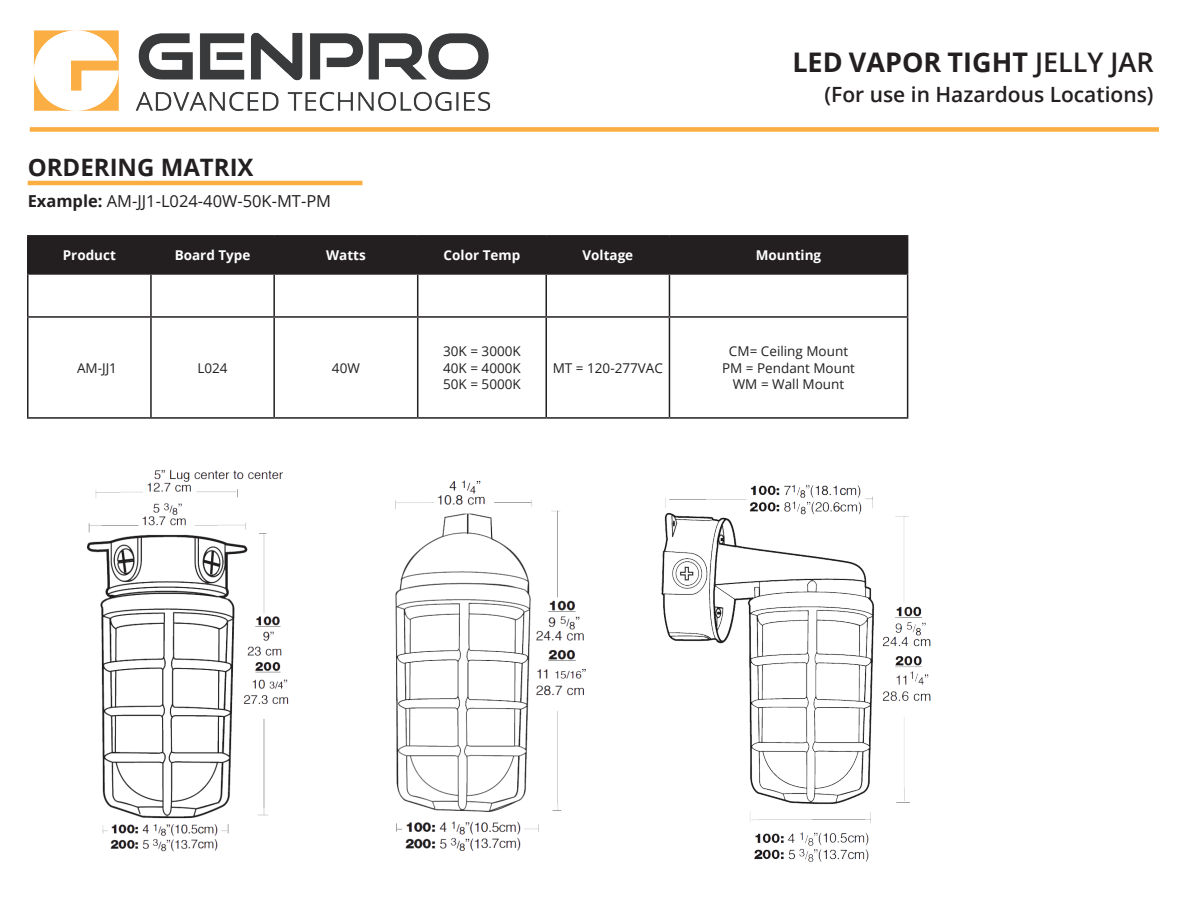
<style>
.page{position:relative;width:1188px;height:918px;background:#fff}
.page>*{position:absolute;margin:0;border:0;box-sizing:border-box;transform-origin:0 0}
.t1{font:700 27px "Open Sans";color:#231f20}
.t2{font:700 24px "Open Sans";color:#231f20}
.t3{font:600 21px "Open Sans";color:#231f20}
.t4{font:16.5px "Open Sans";color:#231f20}
.t5{font:13.5px/16.2px "Open Sans";color:#231f20;text-align:justify}
.t6{font:700 13.5px "Open Sans";color:#fff}
.s1{font-weight:600}
.s2{font-weight:700}
</style>
<div class="page">
<img style="left:34px;top:30px;width:457px;height:81px">
<div style="left:30px;top:127px;width:1129px;height:5px;background:#fbaf42"></div>
<hr style="left:28px;top:181px;width:334px;height:4px;background:#fbaf42">
<div style="left:28px;top:237px;width:879px;height:36px;background:#231f20"></div>
<hr style="left:27px;top:235px;width:124px;height:2px;background:#231f20">
<hr style="left:27px;top:237px;width:1px;height:36px;background:#231f20">
<hr style="left:151px;top:235px;width:123px;height:2px;background:#231f20">
<hr style="left:150px;top:237px;width:2px;height:36px;background:#231f20">
<hr style="left:274px;top:235px;width:144px;height:2px;background:#231f20">
<hr style="left:273px;top:237px;width:2px;height:36px;background:#231f20">
<hr style="left:418px;top:235px;width:128px;height:2px;background:#231f20">
<hr style="left:417px;top:237px;width:1px;height:36px;background:#231f20">
<hr style="left:546px;top:235px;width:123px;height:2px;background:#231f20">
<hr style="left:545px;top:237px;width:2px;height:36px;background:#231f20">
<hr style="left:669px;top:235px;width:239px;height:2px;background:#231f20">
<hr style="left:669px;top:237px;width:1px;height:36px;background:#231f20">
<hr style="left:907px;top:237px;width:1px;height:36px;background:#231f20">
<hr style="left:27px;top:273px;width:124px;height:2px;background:#231f20">
<hr style="left:27px;top:275px;width:1px;height:41px;background:#231f20">
<hr style="left:151px;top:273px;width:123px;height:2px;background:#231f20">
<hr style="left:150px;top:275px;width:2px;height:41px;background:#231f20">
<hr style="left:274px;top:273px;width:144px;height:2px;background:#231f20">
<hr style="left:273px;top:275px;width:2px;height:41px;background:#231f20">
<hr style="left:418px;top:273px;width:128px;height:2px;background:#231f20">
<hr style="left:417px;top:275px;width:1px;height:41px;background:#231f20">
<hr style="left:546px;top:273px;width:123px;height:2px;background:#231f20">
<hr style="left:545px;top:275px;width:2px;height:41px;background:#231f20">
<hr style="left:669px;top:273px;width:239px;height:2px;background:#231f20">
<hr style="left:669px;top:275px;width:1px;height:41px;background:#231f20">
<hr style="left:907px;top:275px;width:1px;height:41px;background:#231f20">
<hr style="left:27px;top:316px;width:124px;height:2px;background:#231f20">
<hr style="left:27px;top:318px;width:1px;height:99px;background:#231f20">
<hr style="left:151px;top:316px;width:123px;height:2px;background:#231f20">
<hr style="left:150px;top:318px;width:2px;height:99px;background:#231f20">
<hr style="left:274px;top:316px;width:144px;height:2px;background:#231f20">
<hr style="left:273px;top:318px;width:2px;height:99px;background:#231f20">
<hr style="left:418px;top:316px;width:128px;height:2px;background:#231f20">
<hr style="left:417px;top:318px;width:1px;height:99px;background:#231f20">
<hr style="left:546px;top:316px;width:123px;height:2px;background:#231f20">
<hr style="left:545px;top:318px;width:2px;height:99px;background:#231f20">
<hr style="left:669px;top:316px;width:239px;height:2px;background:#231f20">
<hr style="left:669px;top:318px;width:1px;height:99px;background:#231f20">
<hr style="left:907px;top:318px;width:1px;height:99px;background:#231f20">
<hr style="left:27px;top:417px;width:124px;height:2px;background:#231f20">
<hr style="left:151px;top:417px;width:123px;height:2px;background:#231f20">
<hr style="left:274px;top:417px;width:144px;height:2px;background:#231f20">
<hr style="left:418px;top:417px;width:128px;height:2px;background:#231f20">
<hr style="left:546px;top:417px;width:123px;height:2px;background:#231f20">
<hr style="left:669px;top:417px;width:239px;height:2px;background:#231f20">
<img style="left:87px;top:469px;width:202px;height:383px">
<img style="left:395px;top:480px;width:191px;height:371px">
<img style="left:661px;top:484px;width:270px;height:379px">
<h1 class="t1" style="left:792px;top:43px;width:363px">LED VAPOR TIGHT <span class="s1">JELLY JAR</span></h1>
<h3 class="t3" style="left:825px;top:79px;width:331px">(For use in Hazardous Locations)</h3>
<h2 class="t2" style="left:28px;top:150px;width:227px">ORDERING MATRIX</h2>
<p class="t4" style="left:28px;top:189px;width:305px"><span class="s2">Example:</span> AM-JJ1-L024-40W-50K-MT-PM</p>
<p class="t6" style="left:63px;top:246px;width:55px">Product</p>
<p class="t6" style="left:175px;top:246px;width:77px">Board Type</p>
<p class="t6" style="left:326px;top:246px;width:41px">Watts</p>
<p class="t6" style="left:444px;top:246px;width:78px">Color Temp</p>
<p class="t6" style="left:582px;top:246px;width:52px">Voltage</p>
<p class="t6" style="left:756px;top:246px;width:67px">Mounting</p>
<p class="t5" style="left:77px;top:360px;width:42px">AM-JJ1</p>
<p class="t5" style="left:197px;top:359px;width:32px">L024</p>
<p class="t5" style="left:332px;top:359px;width:29px">40W</p>
<p class="t5" style="left:443px;top:343px;width:79px">30K = 3000K 40K = 4000K 50K = 5000K</p>
<p class="t5" style="left:553px;top:359px;width:112px">MT = 120-277VAC</p>
<p class="t5" style="left:722px;top:343px;width:135px;text-align:center">CM= Ceiling Mount<br>PM = Pendant Mount<br>WM = Wall Mount</p>
</div>
